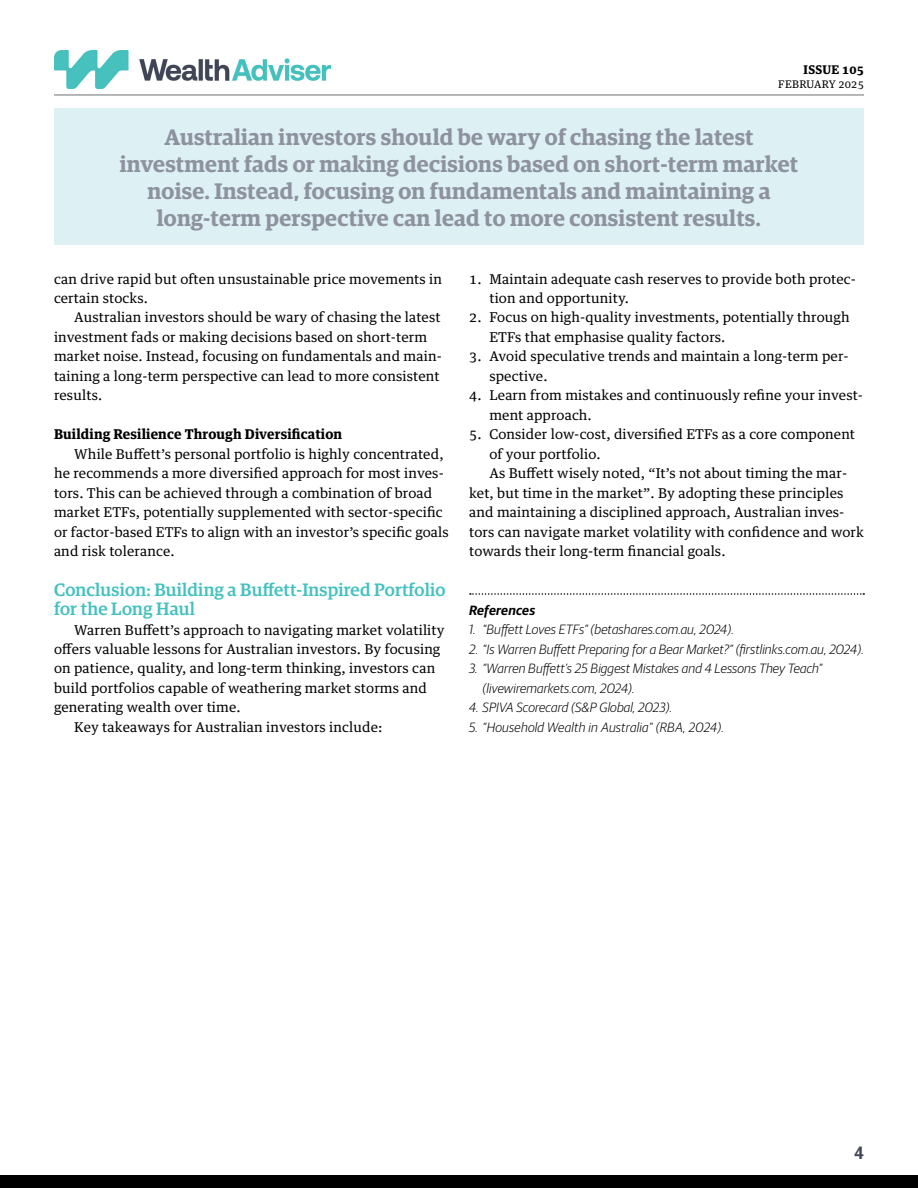
<style>
.page{position:relative;width:918px;height:1188px;background:#fff}
.page>*{position:absolute;margin:0;border:0;box-sizing:border-box;transform-origin:0 0}
.t1{font:600 22.5px/27px "Guardian Egyptian";letter-spacing:.01em;color:#8e929f;text-align:center}
.t2{font:500 18px/19.5px "Guardian Egyptian";letter-spacing:.01em;color:#45c1bf}
.t3{font:600 18px "Guardian Sans Cond";color:#414656}
.t4{font:13.5px/19.5px "Guardian Egyptian Text";letter-spacing:.01em;color:#000}
.t5{font:italic 300 13.5px/19.5px "Guardian Sans";letter-spacing:.01em;color:#000}
.t6{font:700 13.5px "Guardian Egyptian Text";letter-spacing:.01em;color:#000}
.t7{font:italic 600 13.5px "Guardian Sans";letter-spacing:.02em;color:#000}
.t8{font:700 12px "Guardian Egyptian Text";letter-spacing:.02em;color:#000}
.t9{font:10.5px "Guardian Egyptian Text";letter-spacing:.01em;color:#000}
</style>
<div class="page">
<svg style="left:470px;top:593px;width:394px;height:2px"></svg>
<div style="left:54px;top:108px;width:810px;height:136px;background:#ddf1f4"></div>
<div style="left:0;top:1175px;width:918px;height:13px;background:#000"></div>
<hr style="left:54px;top:95px;width:810px;height:1px;background:#6d6e71">
<img style="left:54px;top:51px;width:276px;height:37px">
<p class="t8" style="left:804px;top:60px;width:62px">ISSUE 105</p>
<p class="t9" style="left:778px;top:75px;width:87px">FEBRUARY 2025</p>
<p class="t1" style="left:120px;top:121px;width:680px">Australian investors should be wary of chasing the latest investment fads or making decisions based on short-term market noise. Instead, focusing on fundamentals and maintaining a long-term perspective can lead to more consistent results.</p>
<p class="t4" style="left:54px;top:268px;width:390px">can drive rapid but often unsustainable price movements in certain stocks.</p>
<p class="t4" style="left:54px;top:307px;width:389px;text-indent:20px">Australian investors should be wary of chasing the latest investment fads or making decisions based on short-term market noise. Instead, focusing on fundamentals and main&shy;taining a long-term perspective can lead to more consistent results.</p>
<p class="t6" style="left:54px;top:423px;width:290px">Building Resilience Through Diversification</p>
<p class="t4" style="left:54px;top:443px;width:396px;text-indent:20px">While Buffett’s personal portfolio is highly concentrated, he recommends a more diversified approach for most inves&shy;tors. This can be achieved through a combination of broad market ETFs, potentially supplemented with sector-specific or factor-based ETFs to align with an investor’s specific goals and risk tolerance.</p>
<h2 class="t2" style="left:54px;top:578px;width:393px">Conclusion: Building a Buffett-Inspired Portfolio for the Long Haul</h2>
<p class="t4" style="left:74px;top:619px;width:372px">Warren Buffett’s approach to navigating market volatility</p>
<p class="t4" style="left:54px;top:638px;width:388px">offers valuable lessons for Australian investors. By focusing</p>
<p class="t4" style="left:54px;top:658px;width:383px">on patience, quality, and long-term thinking, investors can</p>
<p class="t4" style="left:54px;top:677px;width:375px">build portfolios capable of weathering market storms and</p>
<p class="t4" style="left:54px;top:697px;width:188px">generating wealth over time.</p>
<p class="t4" style="left:74px;top:716px;width:310px">Key takeaways for Australian investors include:</p>
<p class="t4" style="left:489px;top:268px;width:368px;text-indent:-20px">1. Maintain adequate cash reserves to provide both protec&shy;tion and opportunity.</p>
<p class="t4" style="left:489px;top:307px;width:362px;text-indent:-20px">2. Focus on high-quality investments, potentially through<br>ETFs that emphasise quality factors.</p>
<p class="t4" style="left:489px;top:346px;width:361px;text-indent:-20px">3. Avoid speculative trends and maintain a long-term per&shy;spective.</p>
<p class="t4" style="left:489px;top:385px;width:375px;text-indent:-20px">4. Learn from mistakes and continuously refine your invest&shy;ment approach.</p>
<p class="t4" style="left:469px;top:423px;width:387px">5. Consider low-cost, diversified ETFs as a core component</p>
<p class="t4" style="left:489px;top:443px;width:113px">of your portfolio.</p>
<p class="t4" style="left:489px;top:462px;width:359px">As Buffett wisely noted, “It’s not about timing the mar-</p>
<p class="t4" style="left:469px;top:482px;width:376px">ket, but time in the market”. By adopting these principles</p>
<p class="t4" style="left:469px;top:501px;width:377px">and maintaining a disciplined approach, Australian inves-</p>
<p class="t4" style="left:469px;top:521px;width:396px">tors can navigate market volatility with confidence and work</p>
<p class="t4" style="left:469px;top:540px;width:258px">towards their long-term financial goals.</p>
<p class="t7" style="left:469px;top:600px;width:68px">References</p>
<p class="t5" style="left:469px;top:619px;width:266px">1. “Buffett Loves ETFs” (betashares.com.au, 2024).</p>
<p class="t5" style="left:469px;top:639px;width:396px">2. “Is Warren Buffett Preparing for a Bear Market?” (firstlinks.com.au, 2024).</p>
<p class="t5" style="left:483px;top:658px;width:341px;text-indent:-14px">3. “Warren Buffett’s 25 Biggest Mistakes and 4 Lessons They Teach” (livewiremarkets.com, 2024).</p>
<p class="t5" style="left:469px;top:697px;width:205px">4. SPIVA Scorecard (S&amp;P Global, 2023).</p>
<p class="t5" style="left:469px;top:717px;width:257px">5. “Household Wealth in Australia” (RBA, 2024).</p>
<h2 class="t3" style="left:855px;top:1140px;width:11px">4</h2>
</div>
